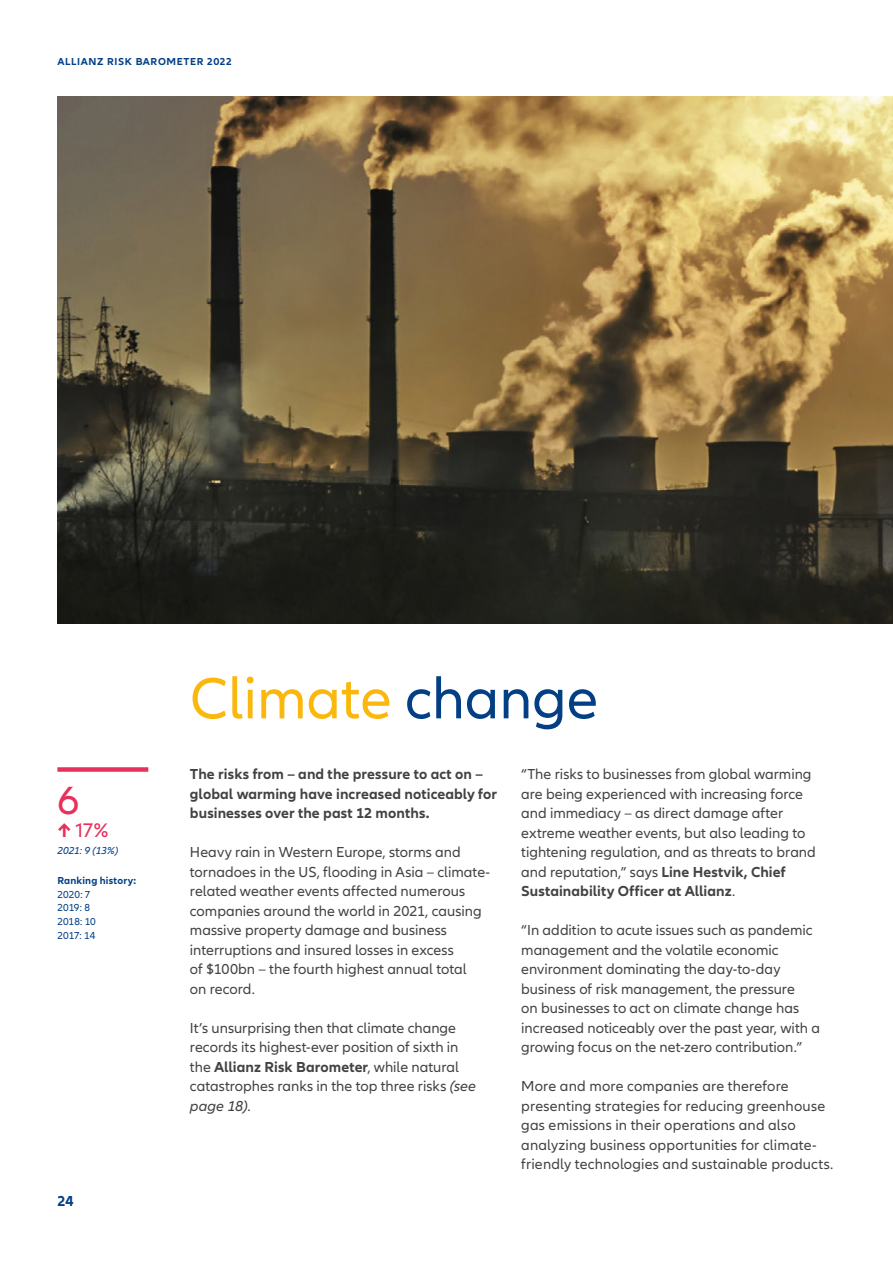
<style>
.page{position:relative;width:893px;height:1263px;background:#fff}
.page>*{position:absolute;margin:0;border:0;box-sizing:border-box;transform-origin:0 0}
.t1{font:60px "Allianz Neo";color:#fab70c}
.t2{font:40.8px "Allianz Neo";color:#e7305c}
.t3{font:20.4px "Allianz Neo";color:#e7305c}
.t4{font:15px/19.5px "Allianz Neo";letter-spacing:.005em;color:#424241}
.t5{font:700 15px/19.5px "Allianz Neo";letter-spacing:.005em;color:#424241}
.t6{font:700 15px "Allianz Neo";color:#023f85}
.t7{font:10.5px/13.5px "Allianz Neo";letter-spacing:.005em;color:#023f85}
.t8{font:700 10.5px "Allianz Neo";letter-spacing:.06em;color:#023f85}
.t9{font:700 10.5px "Allianz Neo";letter-spacing:.02em;color:#023f85}
.t10{font:italic 10.5px "Allianz Neo";letter-spacing:.01em;color:#023f85}
.s1{font-weight:700}
.s2{color:#023f85}
.s3{font-style:italic}
</style>
<div class="page">
<img style="left:57px;top:96px;width:836px;height:527px">
<div style="left:57px;top:767px;width:91px;height:5px;background:#e7305c"></div>
<p class="t8" style="left:57px;top:56px;width:176px">ALLIANZ RISK BAROMETER 2022</p>
<h2 class="t2" style="left:57px;top:777px;width:23px">6</h2>
<h3 class="t3" style="left:57px;top:819px;width:52px"><span class="s1">↑</span> 17%</h3>
<p class="t10" style="left:57px;top:844px;width:62px">2021: 9 (13%)</p>
<p class="t9" style="left:57px;top:875px;width:80px">Ranking history:</p>
<p class="t7" style="left:57px;top:888px;width:40px">2020: 7<br>2019: 8<br>2018: 10<br>2017: 14</p>
<p class="t6" style="left:57px;top:1192px;width:18px">24</p>
<h1 class="t1" style="left:190px;top:664px;width:410px">Climate <span class="s2">change</span></h1>
<p class="t4" style="left:521px;top:765px;width:296px">“The risks to businesses from global warming are being experienced with increasing force and immediacy – as direct damage after extreme weather events, but also leading to tightening regulation, and as threats to brand and reputation,” says <span class="s1">Line Hestvik, Chief Sustainability Officer at Allianz</span>.</p>
<p class="t4" style="left:521px;top:921px;width:300px">“In addition to acute issues such as pandemic management and the volatile economic environment dominating the day-to-day business of risk management, the pressure<br>on businesses to act on climate change has increased noticeably over the past year, with a growing focus on the net-zero contribution.”</p>
<p class="t4" style="left:521px;top:1077px;width:314px">More and more companies are therefore presenting strategies for reducing greenhouse gas emissions in their operations and also analyzing business opportunities for climate&shy;friendly technologies and sustainable products.</p>
<p class="t5" style="left:190px;top:764px;width:309px">The risks from – and the pressure to act on – global warming have increased noticeably for businesses over the past 12 months.</p>
<p class="t4" style="left:190px;top:843px;width:302px">Heavy rain in Western Europe, storms and tornadoes in the US, flooding in Asia – climate&shy;related weather events affected numerous companies around the world in 2021, causing massive property damage and business interruptions and insured losses in excess<br>of $100bn – the fourth highest annual total<br>on record.</p>
<p class="t4" style="left:190px;top:1018px;width:288px">It’s unsurprising then that climate change records its highest-ever position of sixth in the <span class="s1">Allianz Risk Barometer</span>, while natural catastrophes ranks in the top three risks <span class="s3">(see page 18)</span>.</p>
</div>
